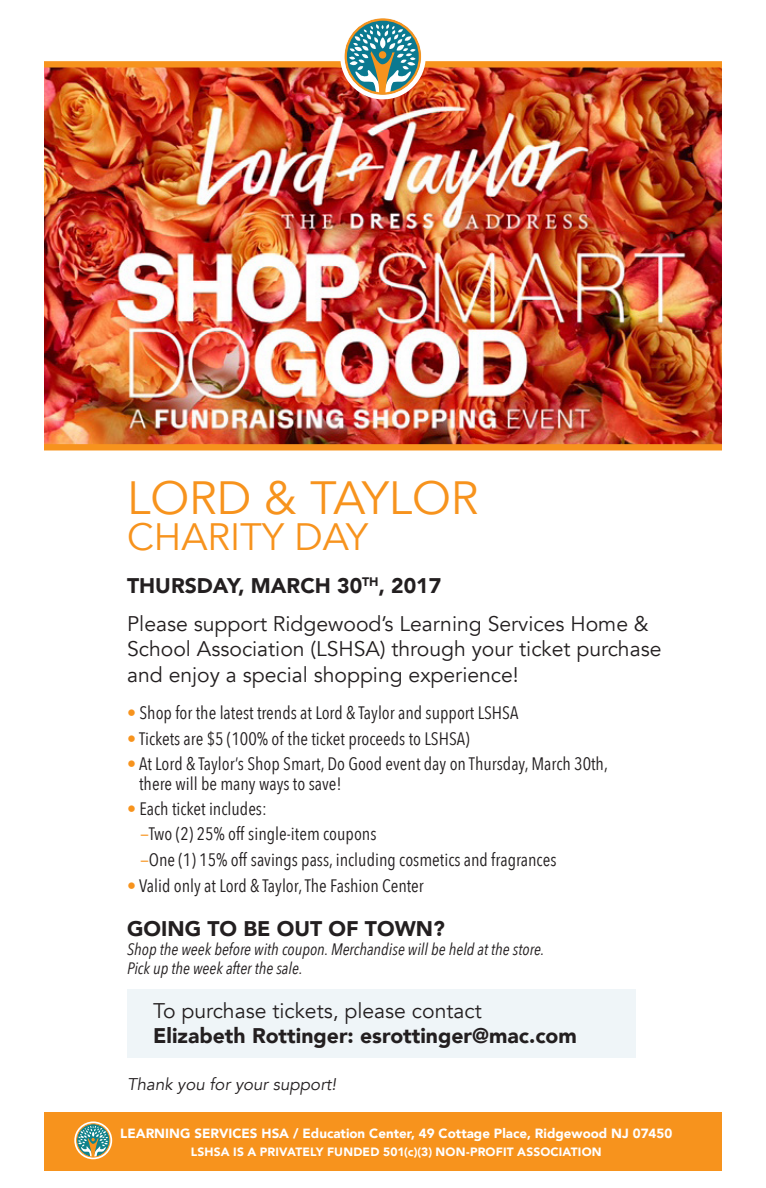
<style>
.page{position:relative;width:766px;height:1188px;background:#fff}
.page>*{position:absolute;margin:0;border:0;box-sizing:border-box;transform-origin:0 0}
.t1{font:46.5px "Avenir";color:#f7931d}
.t2{font:38.1px "Avenir";color:#f7931d}
.t3{font:21.15px/25.3px "Avenir";color:#231f20}
.t4{font:900 21.15px/25.3px "Avenir";color:#231f20}
.t5{font:18px/19.5px "Avenir Next Condensed";color:#231f20}
.t6{font:italic 16.95px "Avenir";color:#231f20}
.t7{font:italic 16.5px/18.8px "Avenir Next Condensed";color:#231f20}
.t8{font:900 13.35px "Avenir";color:#fff}
.t9{font:900 12px "Avenir";letter-spacing:.015em;color:#fff}
.s1{color:#f7931d}
.s2{font-weight:400}
</style>
<div class="page">
<img style="left:44px;top:68px;width:678px;height:376px">
<div style="left:0;top:61px;width:765px;height:7px;background:#f7931d"></div>
<div style="left:340px;top:14px;width:85px;height:85px;border:2px solid #fff;border-radius:50%"></div>
<svg style="left:344px;top:18px;width:77px;height:77px"></svg>
<div style="left:0;top:444px;width:765px;height:6px;background:#f7931d"></div>
<div style="left:128px;top:989px;width:508px;height:69px;background:#eff5f8"></div>
<div style="left:37px;top:1112px;width:701px;height:59px;background:#f7931d"></div>
<svg style="left:74px;top:1121px;width:38px;height:38px"></svg>
<div style="left:75px;top:1123px;width:36px;height:35px;border:1px solid #fff;border-radius:50%"></div>
<svg style="left:76px;top:1123px;width:34px;height:35px"></svg>
<div style="left:0;top:0;width:44px;height:1188px;background:#fff"></div>
<div style="left:722px;top:0;width:43px;height:1188px;background:#fff"></div>
<p class="t1" style="left:127px;top:470px;width:353px">LORD &amp; TAYLOR</p>
<p class="t2" style="left:127px;top:514px;width:242px">CHARITY DAY</p>
<p class="t4" style="left:127px;top:573px;width:315px">THURSDAY, MARCH 30<sup>TH</sup>, 2017</p>
<p class="t3" style="left:127px;top:611px;width:535px">Please support Ridgewood’s Learning Services Home &amp;<br>School Association (LSHSA) through your ticket purchase and enjoy a special shopping experience!</p>
<p class="t5" style="left:127px;top:702px;width:393px"><span class="s1">•</span> Shop for the latest trends at Lord &amp; Taylor and support LSHSA</p>
<p class="t5" style="left:127px;top:728px;width:344px"><span class="s1">•</span> Tickets are $5 (100% of the ticket proceeds to LSHSA)</p>
<p class="t5" style="left:139px;top:753px;width:470px;text-indent:-12px"><span class="s1">•</span> At Lord &amp; Taylor’s Shop Smart, Do Good event day on Thursday, March 30th, there will be many ways to save!</p>
<p class="t5" style="left:127px;top:798px;width:141px"><span class="s1">•</span> Each ticket includes:</p>
<p class="t5" style="left:140px;top:824px;width:237px"><span class="s1">—</span>Two (2) 25% off single-item coupons</p>
<p class="t5" style="left:140px;top:849px;width:417px"><span class="s1">—</span>One (1) 15% off savings pass, including cosmetics and fragrances</p>
<p class="t5" style="left:127px;top:875px;width:298px"><span class="s1">•</span> Valid only at Lord &amp; Taylor, The Fashion Center</p>
<p class="t4" style="left:127px;top:915px;width:319px">GOING TO BE OUT OF TOWN?</p>
<p class="t7" style="left:127px;top:940px;width:418px">Shop the week before with coupon. Merchandise will be held at the store.<br>Pick up the week after the sale.</p>
<p class="t4" style="left:153px;top:997px;width:425px"><span class="s2">To purchase tickets, please contact<br></span>Elizabeth Rottinger: esrottinger@mac.com</p>
<p class="t6" style="left:127px;top:1074px;width:211px">Thank you for your support!</p>
<p class="t8" style="left:120px;top:1122px;width:553px">LEARNING SERVICES HSA / Education Center, 49 Cottage Place, Ridgewood NJ 07450</p>
<p class="t9" style="left:191px;top:1141px;width:412px">LSHSA IS A PRIVATELY FUNDED 501(c)(3) NON-PROFIT ASSOCIATION</p>
</div>
